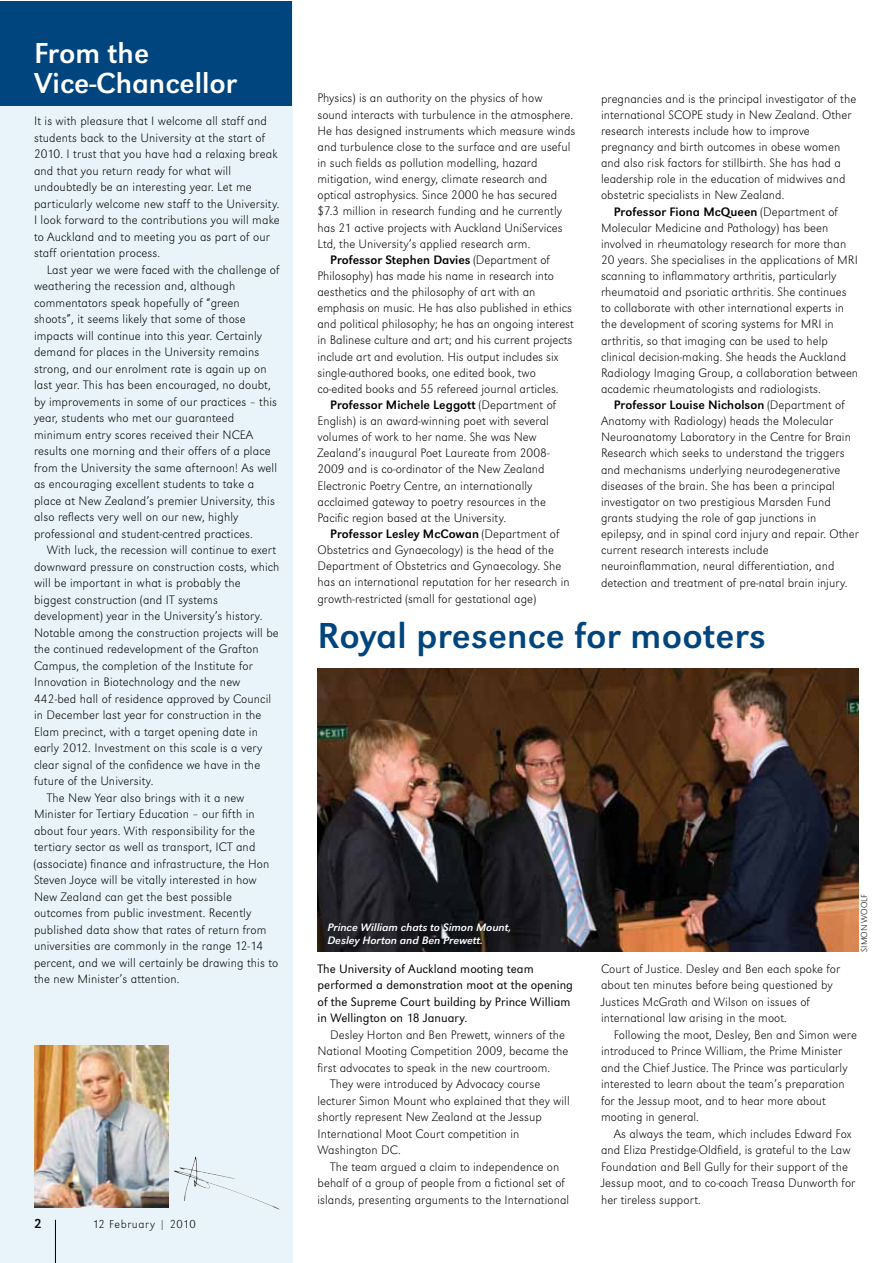
<style>
.page{position:relative;width:893px;height:1263px;background:#fff}
.page>*{position:absolute;margin:0;border:0;box-sizing:border-box;transform-origin:0 0}
.t1{font:37.5px "Grot Macron Reg";letter-spacing:.005em;color:#00457d}
.t2{font:30px/30px "Grot Macron Reg";color:#fff}
.t3{font:13.5px "Grot Macron Reg";color:#000}
.t4{font:12.75px/16.2px "Grot Macron Extra Lt";letter-spacing:.005em;color:#000}
.t5{font:12.75px "Grot Macron Reg";letter-spacing:.005em;color:#000}
.t6{font:300 12.75px/16.5px "Grot Macron";letter-spacing:.005em;color:#000}
.t7{font:12px "Grot Macron Extra Lt";letter-spacing:.05em;color:#000}
.t8{font:11.25px/13.5px "Grot Macron Reg Ita";color:#fff}
.t9{font:9px "Grot Macron Extra Lt";letter-spacing:.005em;color:#000}
.s1{font-family:"Grot Macron Extra Lt"}
</style>
<div class="page">
<div style="left:0;top:1px;width:292px;height:1262px;background:#e8f4f9"></div>
<img style="left:34px;top:1045px;width:135px;height:163px">
<img style="left:179px;top:1158px;width:16px;height:12px">
<div style="left:0;top:1px;width:292px;height:105px;background:#00457d"></div>
<hr style="left:55px;top:1220px;width:1px;height:43px;background:#000">
<img style="left:317px;top:669px;width:542px;height:283px">
<h2 class="t2" style="left:34px;top:39px;width:205px">From the<br>Vice-Chancellor</h2>
<p class="t4" style="left:34px;top:113px;width:247px">It is with pleasure that I welcome all staff and students back to the University at the start of 2010. I trust that you have had a relaxing break and that you return ready for what will undoubtedly be an interesting year. Let me particularly welcome new staff to the University.<br>I look forward to the contributions you will make to Auckland and to meeting you as part of our staff orientation process.</p>
<p class="t4" style="left:34px;top:261px;width:247px;text-indent:13px">Last year we were faced with the challenge of weathering the recession and, although commentators speak hopefully of “green shoots”, it seems likely that some of those impacts will continue into this year. Certainly demand for places in the University remains strong, and our enrolment rate is again up on last year. This has been encouraged, no doubt, by improvements in some of our practices – this year, students who met our guaranteed minimum entry scores received their NCEA results one morning and their offers of a place from the University the same afternoon! As well as encouraging excellent students to take a place at New Zealand’s premier University, this also reflects very well on our new, highly professional and student-centred practices.</p>
<p class="t4" style="left:47px;top:542px;width:231px">With luck, the recession will continue to exert</p>
<p class="t4" style="left:34px;top:558px;width:247px">downward pressure on construction costs, which</p>
<p class="t4" style="left:34px;top:575px;width:208px">will be important in what is probably the</p>
<p class="t4" style="left:34px;top:591px;width:185px">biggest construction (and IT systems</p>
<p class="t4" style="left:34px;top:608px;width:230px">development) year in the University’s history.</p>
<p class="t4" style="left:34px;top:624px;width:246px">Notable among the construction projects will be</p>
<p class="t4" style="left:34px;top:641px;width:226px">the continued redevelopment of the Grafton</p>
<p class="t4" style="left:34px;top:657px;width:220px">Campus, the completion of the Institute for</p>
<p class="t4" style="left:34px;top:674px;width:208px">Innovation in Biotechnology and the new</p>
<p class="t4" style="left:34px;top:690px;width:239px">442-bed hall of residence approved by Council</p>
<p class="t4" style="left:34px;top:707px;width:229px">in December last year for construction in the</p>
<p class="t4" style="left:34px;top:723px;width:225px">Elam precinct, with a target opening date in</p>
<p class="t4" style="left:34px;top:740px;width:230px">early 2012. Investment on this scale is a very</p>
<p class="t4" style="left:34px;top:756px;width:228px">clear signal of the confidence we have in the</p>
<p class="t4" style="left:34px;top:773px;width:121px">future of the University.</p>
<p class="t4" style="left:47px;top:789px;width:199px">The New Year also brings with it a new</p>
<p class="t4" style="left:34px;top:806px;width:222px">Minister for Tertiary Education – our fifth in</p>
<p class="t4" style="left:34px;top:822px;width:223px">about four years. With responsibility for the</p>
<p class="t4" style="left:34px;top:839px;width:223px">tertiary sector as well as transport, ICT and</p>
<p class="t4" style="left:34px;top:855px;width:237px">(associate) finance and infrastructure, the Hon</p>
<p class="t4" style="left:34px;top:872px;width:224px">Steven Joyce will be vitally interested in how</p>
<p class="t4" style="left:34px;top:888px;width:199px">New Zealand can get the best possible</p>
<p class="t4" style="left:34px;top:905px;width:219px">outcomes from public investment. Recently</p>
<p class="t4" style="left:34px;top:921px;width:234px">published data show that rates of return from</p>
<p class="t4" style="left:34px;top:938px;width:231px">universities are commonly in the range 12-14</p>
<p class="t4" style="left:34px;top:954px;width:246px">percent, and we will certainly be drawing this to</p>
<p class="t4" style="left:34px;top:971px;width:147px">the new Minister’s attention.</p>
<p class="t3" style="left:34px;top:1216px;width:9px">2</p>
<p class="t7" style="left:93px;top:1217px;width:105px">12 February | 2010</p>
<p class="t7" style="left:103px;top:1217px;width:66px">May | 2009</p>
<p class="t4" style="left:317px;top:90px;width:259px">Physics) is an authority on the physics of how sound interacts with turbulence in the atmosphere.<br>He has designed instruments which measure winds and turbulence close to the surface and are useful in such fields as pollution modelling, hazard mitigation, wind energy, climate research and optical astrophysics. Since 2000 he has secured $7.3 million in research funding and he currently has 21 active projects with Auckland UniServices Ltd, the University’s applied research arm.</p>
<p class="t5" style="left:330px;top:252px;width:221px">Professor Stephen Davies <span class="s1">(Department of</span></p>
<p class="t4" style="left:317px;top:268px;width:258px">Philosophy) has made his name in research into aesthetics and the philosophy of art with an emphasis on music. He has also published in ethics and political philosophy; he has an ongoing interest in Balinese culture and art; and his current projects include art and evolution. His output includes six single-authored books, one edited book, two co-edited books and 55 refereed journal articles.</p>
<p class="t5" style="left:330px;top:397px;width:227px">Professor Michele Leggott <span class="s1">(Department of</span></p>
<p class="t4" style="left:317px;top:413px;width:234px">English) is an award-winning poet with several volumes of work to her name. She was New Zealand’s inaugural Poet Laureate from 2008- 2009 and is co-ordinator of the New Zealand Electronic Poetry Centre, an internationally acclaimed gateway to poetry resources in the Pacific region based at the University.</p>
<p class="t5" style="left:330px;top:526px;width:231px">Professor Lesley McCowan <span class="s1">(Department of</span></p>
<p class="t4" style="left:317px;top:542px;width:254px">Obstetrics and Gynaecology) is the head of the Department of Obstetrics and Gynaecology. She has an international reputation for her research in growth-restricted (small for gestational age)</p>
<p class="t4" style="left:601px;top:90px;width:257px">pregnancies and is the principal investigator of the international SCOPE study in New Zealand. Other research interests include how to improve pregnancy and birth outcomes in obese women and also risk factors for stillbirth. She has had a leadership role in the education of midwives and obstetric specialists in New Zealand.</p>
<p class="t5" style="left:614px;top:204px;width:226px">Professor Fiona McQueen <span class="s1">(Department of</span></p>
<p class="t4" style="left:601px;top:219px;width:259px">Molecular Medicine and Pathology) has been involved in rheumatology research for more than 20 years. She specialises in the applications of MRI scanning to inflammatory arthritis, particularly rheumatoid and psoriatic arthritis. She continues to collaborate with other international experts in the development of scoring systems for MRI in arthritis, so that imaging can be used to help clinical decision-making. She heads the Auckland Radiology Imaging Group, a collaboration between academic rheumatologists and radiologists.</p>
<p class="t5" style="left:614px;top:397px;width:233px">Professor Louise Nicholson <span class="s1">(Department of</span></p>
<p class="t4" style="left:601px;top:413px;width:259px">Anatomy with Radiology) heads the Molecular Neuroanatomy Laboratory in the Centre for Brain Research which seeks to understand the triggers and mechanisms underlying neurodegenerative diseases of the brain. She has been a principal investigator on two prestigious Marsden Fund grants studying the role of gap junctions in epilepsy, and in spinal cord injury and repair. Other current research interests include neuroinflammation, neural differentiation, and detection and treatment of pre-natal brain injury.</p>
<h1 class="t1" style="left:317px;top:614px;width:450px">Royal presence for mooters</h1>
<p class="t8" style="left:327px;top:920px;width:185px">Prince William chats to Simon Mount,<br>Desley Horton and Ben Prewett.</p>
<p class="t9" style="left:859px;top:952px;width:59px;rotate:-90deg">SIMON WOOLF</p>
<p class="t6" style="left:317px;top:961px;width:257px">The University of Auckland mooting team performed a demonstration moot at the opening of the Supreme Court building by Prince William in Wellington on 18 January.</p>
<p class="t4" style="left:330px;top:1027px;width:236px">Desley Horton and Ben Prewett, winners of the</p>
<p class="t4" style="left:317px;top:1043px;width:252px">National Mooting Competition 2009, became the</p>
<p class="t4" style="left:317px;top:1060px;width:234px">first advocates to speak in the new courtroom.</p>
<p class="t4" style="left:330px;top:1076px;width:212px">They were introduced by Advocacy course</p>
<p class="t4" style="left:317px;top:1093px;width:254px">lecturer Simon Mount who explained that they will</p>
<p class="t4" style="left:317px;top:1109px;width:226px">shortly represent New Zealand at the Jessup</p>
<p class="t4" style="left:317px;top:1126px;width:204px">International Moot Court competition in</p>
<p class="t4" style="left:317px;top:1142px;width:85px">Washington DC.</p>
<p class="t4" style="left:330px;top:1159px;width:231px">The team argued a claim to independence on</p>
<p class="t4" style="left:318px;top:1175px;width:249px">behalf of a group of people from a fictional set of</p>
<p class="t4" style="left:318px;top:1192px;width:253px">islands, presenting arguments to the International</p>
<p class="t4" style="left:601px;top:960px;width:241px">Court of Justice. Desley and Ben each spoke for about ten minutes before being questioned by Justices McGrath and Wilson on issues of international law arising in the moot.</p>
<p class="t4" style="left:601px;top:1026px;width:257px;text-indent:13px">Following the moot, Desley, Ben and Simon were introduced to Prince William, the Prime Minister and the Chief Justice. The Prince was particularly interested to learn about the team’s preparation for the Jessup moot, and to hear more about mooting in general.</p>
<p class="t4" style="left:601px;top:1125px;width:256px;text-indent:13px">As always the team, which includes Edward Fox and Eliza Prestidge-Oldfield, is grateful to the Law Foundation and Bell Gully for their support of the Jessup moot, and to co-coach Treasa Dunworth for her tireless support.</p>
</div>
